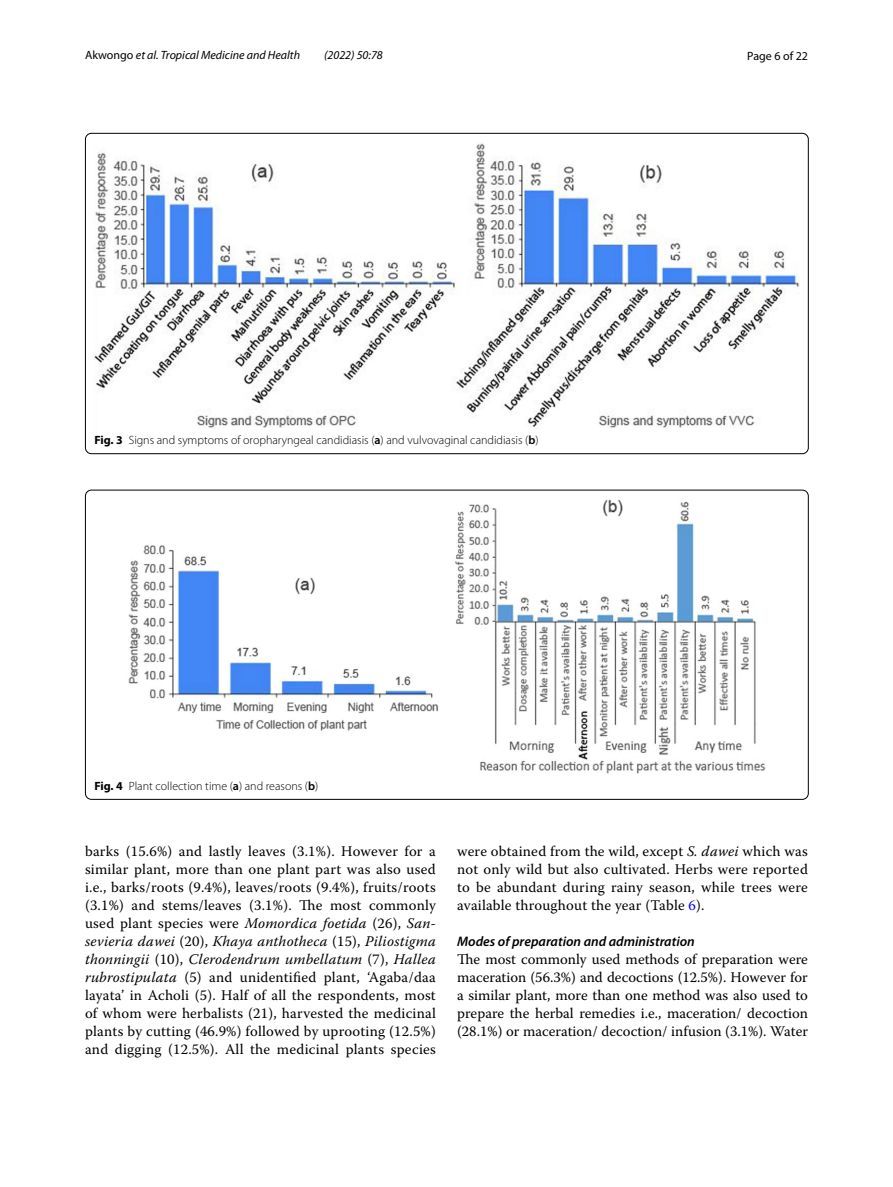
<style>
.page{position:relative;width:893px;height:1187px;background:#fff}
.page>*{position:absolute;margin:0;border:0;box-sizing:border-box;transform-origin:0 0}
.t1{font:14.7px/18px "Warnock Pro";letter-spacing:.015em;color:#000;text-align:justify}
.t2{font:italic 600 13.8px "Myriad Pro";color:#000}
.t3{font:300 12px "Myriad Pro";color:#000}
.t4{font:italic 12px "Myriad Pro";color:#000}
.t5{font:12px "Myriad Pro";color:#000}
.s1{font-style:normal}
.s2{font-weight:700}
.s3{font-weight:600}
.s4{font-style:italic}
.s5{color:#00f}
</style>
<div class="page">
<img style="left:94px;top:143px;width:706px;height:285px">
<img style="left:128px;top:500px;width:638px;height:274px">
<p class="t4" style="left:85px;top:48px;width:217px"><span class="s1">Akwongo</span> et al. Tropical Medicine and Health</p>
<p class="t4" style="left:324px;top:48px;width:60px">(2022) 50:78</p>
<p class="t5" style="left:747px;top:48px;width:62px">Page 6 of 22</p>
<p class="t3" style="left:94px;top:433px;width:446px"><span class="s2">Fig. 3</span> Signs and symptoms of oropharyngeal candidiasis (<span class="s3">a</span>) and vulvovaginal candidiasis (<span class="s3">b</span>)</p>
<p class="t3" style="left:94px;top:779px;width:225px"><span class="s2">Fig. 4</span> Plant collection time (<span class="s3">a</span>) and reasons (<span class="s3">b</span>)</p>
<p class="t1" style="left:85px;top:842px;width:352px">barks (15.6%) and lastly leaves (3.1%). However for a similar plant, more than one plant part was also used i.e., barks/roots (9.4%), leaves/roots (9.4%), fruits/roots (3.1%) and stems/leaves (3.1%). The most commonly used plant species were <span class="s4">Momordica foetida</span> (26), <span class="s4">San&shy;sevieria dawei</span> (20), <span class="s4">Khaya anthotheca</span> (15), <span class="s4">Piliostigma thonningii</span> (10), <span class="s4">Clerodendrum umbellatum</span> (7), <span class="s4">Hallea rubrostipulata</span> (5) and unidentified plant, ‘Agaba/daa layata’ in Acholi (5). Half of all the respondents, most of whom were herbalists (21), harvested the medicinal plants by cutting (46.9%) followed by uprooting (12.5%) and digging (12.5%). All the medicinal plants species</p>
<p class="t1" style="left:457px;top:841px;width:352px">were obtained from the wild, except <span class="s4">S. dawei</span> which was not only wild but also cultivated. Herbs were reported to be abundant during rainy season, while trees were available throughout the year (Table <span class="s5">6</span>).</p>
<p class="t2" style="left:457px;top:932px;width:239px">Modes of preparation and administration</p>
<p class="t1" style="left:457px;top:950px;width:352px">The most commonly used methods of preparation were maceration (56.3%) and decoctions (12.5%). However for a similar plant, more than one method was also used to prepare the herbal remedies i.e., maceration/ decoction (28.1%) or maceration/ decoction/ infusion (3.1%). Water</p>
</div>
